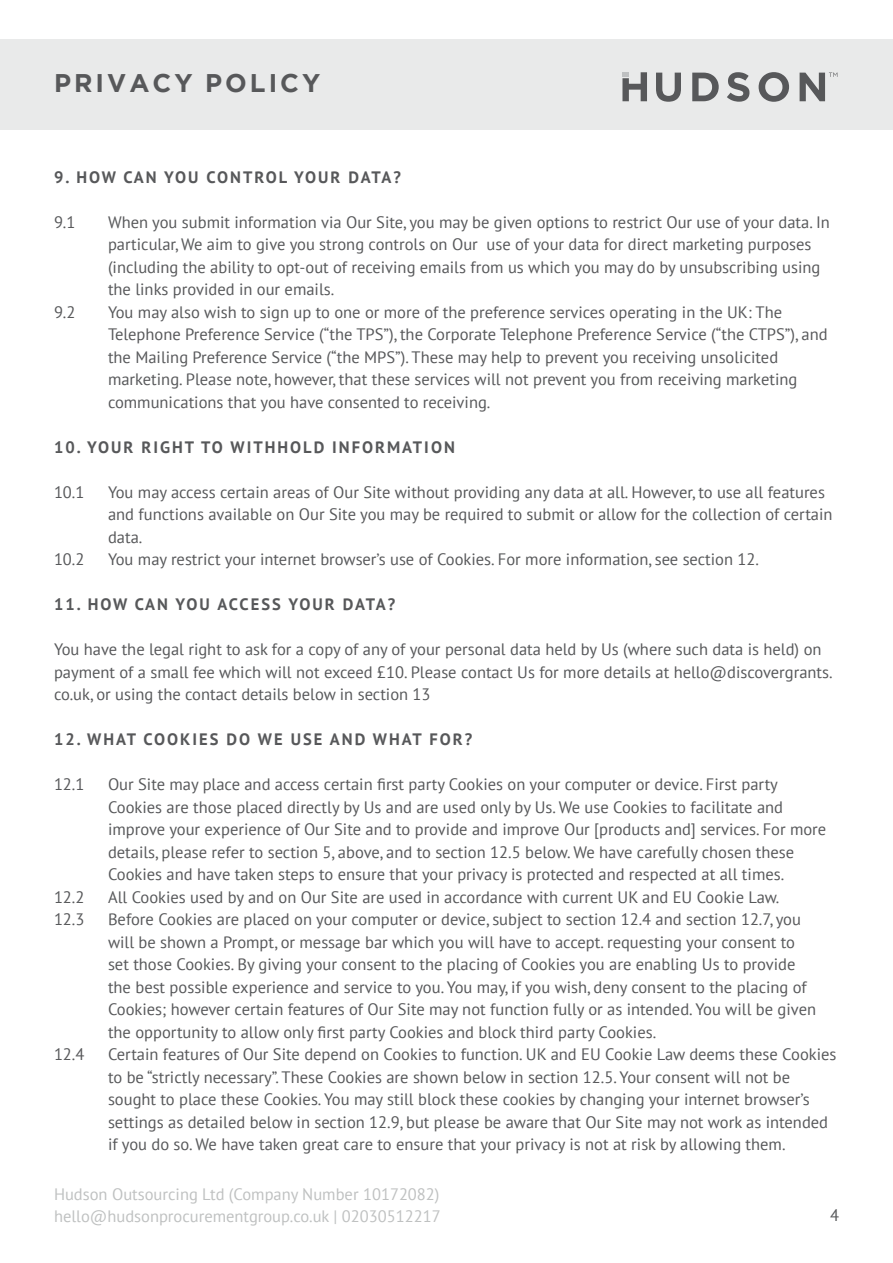
<style>
.page{position:relative;width:893px;height:1263px;background:#fff}
.page>*{position:absolute;margin:0;border:0;box-sizing:border-box;transform-origin:0 0}
.t1{font:700 25.5px "Gotham";letter-spacing:.12em;color:#57585a}
.t2{font:16.5px/22.5px "PT Sans";color:#57585a}
.t3{font:700 16.5px "PT Sans";letter-spacing:.12em;color:#57585a}
.t4{font:16.5px/22.5px "PT Sans";color:#bfc1c1}
</style>
<div class="page">
<div style="left:0;top:39px;width:893px;height:90px;background:#e9eaea"></div>
<svg style="left:656px;top:73px;width:25px;height:29px"></svg>
<svg style="left:692px;top:73px;width:27px;height:28px"></svg>
<svg style="left:727px;top:72px;width:22px;height:30px"></svg>
<svg style="left:759px;top:72px;width:30px;height:30px"></svg>
<svg style="left:622px;top:72px;width:25px;height:29px"></svg>
<svg style="left:800px;top:73px;width:37px;height:28px"></svg>
<h1 class="t1" style="left:54px;top:67px;width:268px">PRIVACY POLICY</h1>
<p class="t3" style="left:54px;top:166px;width:348px">9. HOW CAN YOU CONTROL YOUR DATA?</p>
<p class="t2" style="left:54px;top:210px;width:23px">9.1</p>
<p class="t2" style="left:108px;top:210px;width:723px">When you submit information via Our Site, you may be given options to restrict Our use of your data. In</p>
<p class="t2" style="left:108px;top:233px;width:705px">particular, We aim to give you strong controls on Our use of your data for direct marketing purposes</p>
<p class="t2" style="left:108px;top:255px;width:714px">(including the ability to opt-out of receiving emails from us which you may do by unsubscribing using</p>
<p class="t2" style="left:108px;top:278px;width:228px">the links provided in our emails.</p>
<p class="t2" style="left:54px;top:300px;width:23px">9.2</p>
<p class="t2" style="left:108px;top:300px;width:676px">You may also wish to sign up to one or more of the preference services operating in the UK: The</p>
<p class="t2" style="left:108px;top:323px;width:721px">Telephone Preference Service (“the TPS”), the Corporate Telephone Preference Service (“the CTPS”), and</p>
<p class="t2" style="left:108px;top:345px;width:672px">the Mailing Preference Service (“the MPS”). These may help to prevent you receiving unsolicited</p>
<p class="t2" style="left:108px;top:368px;width:691px">marketing. Please note, however, that these services will not prevent you from receiving marketing</p>
<p class="t2" style="left:108px;top:390px;width:384px">communications that you have consented to receiving.</p>
<p class="t3" style="left:54px;top:436px;width:402px">10. YOUR RIGHT TO WITHHOLD INFORMATION</p>
<p class="t2" style="left:54px;top:480px;width:32px">10.1</p>
<p class="t2" style="left:108px;top:480px;width:718px">You may access certain areas of Our Site without providing any data at all. However, to use all features</p>
<p class="t2" style="left:108px;top:503px;width:726px">and functions available on Our Site you may be required to submit or allow for the collection of certain</p>
<p class="t2" style="left:108px;top:525px;width:36px">data.</p>
<p class="t2" style="left:54px;top:548px;width:32px">10.2</p>
<p class="t2" style="left:108px;top:548px;width:653px">You may restrict your internet browser’s use of Cookies. For more information, see section 12.</p>
<p class="t3" style="left:54px;top:594px;width:343px">11. HOW CAN YOU ACCESS YOUR DATA?</p>
<p class="t2" style="left:54px;top:638px;width:780px">You have the legal right to ask for a copy of any of your personal data held by Us (where such data is held) on payment of a small fee which will not exceed £10. Please contact Us for more details at hello@discovergrants. co.uk, or using the contact details below in section 13</p>
<p class="t3" style="left:54px;top:729px;width:420px">12. WHAT COOKIES DO WE USE AND WHAT FOR?</p>
<p class="t2" style="left:54px;top:773px;width:32px">12.1</p>
<p class="t2" style="left:108px;top:773px;width:671px">Our Site may place and access certain first party Cookies on your computer or device. First party</p>
<p class="t2" style="left:108px;top:795px;width:677px">Cookies are those placed directly by Us and are used only by Us. We use Cookies to facilitate and</p>
<p class="t2" style="left:108px;top:818px;width:720px">improve your experience of Our Site and to provide and improve Our [products and] services. For more</p>
<p class="t2" style="left:108px;top:840px;width:688px">details, please refer to section 5, above, and to section 12.5 below. We have carefully chosen these</p>
<p class="t2" style="left:108px;top:863px;width:678px">Cookies and have taken steps to ensure that your privacy is protected and respected at all times.</p>
<p class="t2" style="left:54px;top:885px;width:32px">12.2</p>
<p class="t2" style="left:108px;top:885px;width:673px">All Cookies used by and on Our Site are used in accordance with current UK and EU Cookie Law.</p>
<p class="t2" style="left:54px;top:908px;width:32px">12.3</p>
<p class="t2" style="left:108px;top:908px;width:694px">Before Cookies are placed on your computer or device, subject to section 12.4 and section 12.7, you</p>
<p class="t2" style="left:108px;top:930px;width:688px">will be shown a Prompt, or message bar which you will have to accept. requesting your consent to</p>
<p class="t2" style="left:108px;top:953px;width:689px">set those Cookies. By giving your consent to the placing of Cookies you are enabling Us to provide</p>
<p class="t2" style="left:108px;top:975px;width:700px">the best possible experience and service to you. You may, if you wish, deny consent to the placing of</p>
<p class="t2" style="left:108px;top:998px;width:709px">Cookies; however certain features of Our Site may not function fully or as intended. You will be given</p>
<p class="t2" style="left:108px;top:1020px;width:550px">the opportunity to allow only first party Cookies and block third party Cookies.</p>
<p class="t2" style="left:54px;top:1043px;width:32px">12.4</p>
<p class="t2" style="left:108px;top:1043px;width:730px">Certain features of Our Site depend on Cookies to function. UK and EU Cookie Law deems these Cookies</p>
<p class="t2" style="left:108px;top:1065px;width:684px">to be “strictly necessary”. These Cookies are shown below in section 12.5. Your consent will not be</p>
<p class="t2" style="left:108px;top:1088px;width:703px">sought to place these Cookies. You may still block these cookies by changing your internet browser’s</p>
<p class="t2" style="left:108px;top:1110px;width:722px">settings as detailed below in section 12.9, but please be aware that Our Site may not work as intended</p>
<p class="t2" style="left:108px;top:1133px;width:679px">if you do so. We have taken great care to ensure that your privacy is not at risk by allowing them.</p>
<p class="t4" style="left:54px;top:1182px;width:388px">Hudson Outsourcing Ltd (Company Number 10172082) hello@hudsonprocurementgroup.co.uk | 02030512217</p>
<p class="t2" style="left:830px;top:1204px;width:10px">4</p>
</div>
